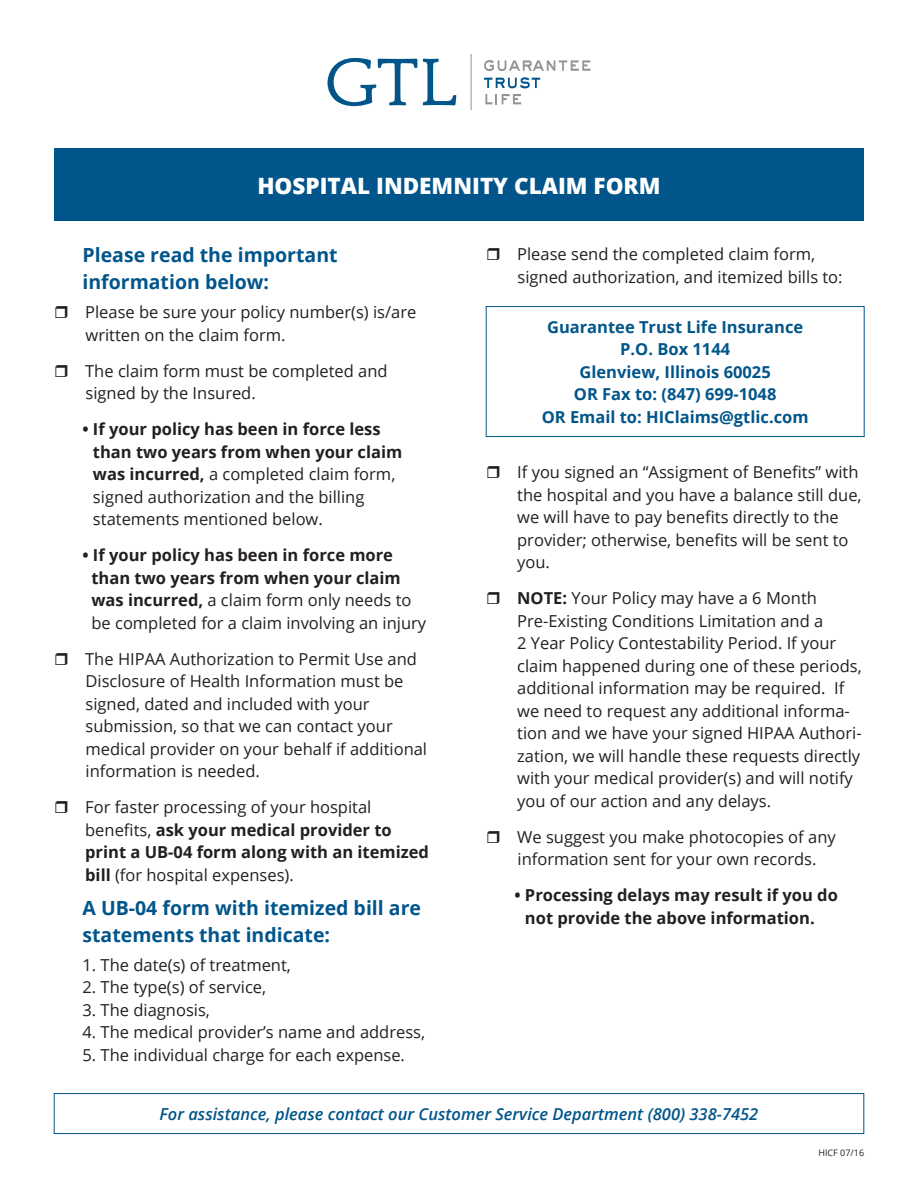
<style>
.page{position:relative;width:918px;height:1188px;background:#fff}
.page>*{position:absolute;margin:0;border:0;box-sizing:border-box;transform-origin:0 0}
.t1{font:800 22.5px "Open Sans";color:#fff}
.t2{font:700 19.5px/27px "Open Sans";color:#01558a}
.t3{font:16.5px/22.5px "Open Sans";color:#231f20}
.t4{font:700 16.5px/22.5px "Open Sans";color:#231f20}
.t5{font:700 16.5px/22.5px "Open Sans";color:#01558a;text-align:center}
.t6{font:italic 600 16.5px "Open Sans";color:#01558a}
.t7{font:9px "Open Sans";color:#231f20}
.s1{font-weight:700}
.s2{font-weight:400}
</style>
<div class="page">
<svg style="left:328px;top:58px;width:89px;height:48px"></svg>
<svg style="left:423px;top:59px;width:33px;height:46px"></svg>
<svg style="left:484px;top:60px;width:106px;height:11px"></svg>
<svg style="left:484px;top:77px;width:56px;height:11px"></svg>
<svg style="left:485px;top:94px;width:36px;height:10px"></svg>
<hr style="left:471px;top:54px;width:1px;height:56px;background:#929497">
<div style="left:54px;top:148px;width:810px;height:73px;background:#01558a"></div>
<div style="left:54px;top:1093px;width:810px;height:41px;border:1px solid #01558a"></div>
<div style="left:486px;top:306px;width:378px;height:131px;border:1px solid #01558a"></div>
<p class="t1" style="left:257px;top:168px;width:405px">HOSPITAL INDEMNITY CLAIM FORM</p>
<p class="t2" style="left:83px;top:241px;width:257px">Please read the important information below:</p>
<p class="t3" style="left:85px;top:301px;width:333px">Please be sure your policy number(s) is/are written on the claim form.</p>
<p class="t3" style="left:85px;top:359px;width:304px">The claim form must be completed and signed by the Insured.</p>
<p class="t3" style="left:93px;top:418px;width:311px;text-indent:-10px"><span class="s1">• If your policy has been in force less than two years from when your claim was incurred,</span> a completed claim form, signed authorization and the billing statements mentioned below.</p>
<p class="t4" style="left:92px;top:544px;width:336px;text-indent:-9px">• If your policy has been in force more than two years from when your claim was incurred, <span class="s2">a claim form only needs to be completed for a claim involving an injury</span></p>
<p class="t3" style="left:85px;top:647px;width:343px">The HIPAA Authorization to Permit Use and Disclosure of Health Information must be signed, dated and included with your submission, so that we can contact your medical provider on your behalf if additional information is needed.</p>
<p class="t3" style="left:85px;top:796px;width:345px">For faster processing of your hospital benefits, <span class="s1">ask your medical provider to print a UB-04 form along with an itemized bill</span> (for hospital expenses).</p>
<p class="t2" style="left:82px;top:894px;width:340px">A UB-04 form with itemized bill are statements that indicate:</p>
<p class="t3" style="left:82px;top:953px;width:210px">1. The date(s) of treatment,</p>
<p class="t3" style="left:82px;top:976px;width:185px">2. The type(s) of service,</p>
<p class="t3" style="left:82px;top:998px;width:129px">3. The diagnosis,</p>
<p class="t3" style="left:82px;top:1021px;width:344px">4. The medical provider’s name and address,</p>
<p class="t3" style="left:82px;top:1043px;width:324px">5. The individual charge for each expense.</p>
<p class="t3" style="left:517px;top:242px;width:327px">Please send the completed claim form, signed authorization, and itemized bills to:</p>
<p class="t5" style="left:542px;top:315px;width:268px">Guarantee Trust Life Insurance<br>P.O. Box 1144<br>Glenview, Illinois 60025<br>OR Fax to: (847) 699-1048<br>OR Email to: HIClaims@gtlic.com</p>
<p class="t3" style="left:517px;top:461px;width:346px">If you signed an “Assigment of Benefits” with the hospital and you have a balance still due, we will have to pay benefits directly to the provider; otherwise, benefits will be sent to you.</p>
<p class="t3" style="left:517px;top:587px;width:346px"><span class="s1">NOTE:</span> Your Policy may have a 6 Month Pre-Existing Conditions Limitation and a<br>2 Year Policy Contestability Period. If your claim happened during one of these periods, additional information may be required. If we need to request any additional informa&shy;tion and we have your signed HIPAA Authori&shy;zation, we will handle these requests directly with your medical provider(s) and will notify you of our action and any delays.</p>
<p class="t3" style="left:517px;top:825px;width:320px">We suggest you make photocopies of any information sent for your own records.</p>
<p class="t4" style="left:525px;top:884px;width:314px;text-indent:-10px">• Processing delays may result if you do not provide the above information.</p>
<p class="t6" style="left:160px;top:1103px;width:600px">For assistance, please contact our Customer Service Department (800) 338-7452</p>
<p class="t7" style="left:818px;top:1147px;width:47px">HICF 07/16</p>
</div>
